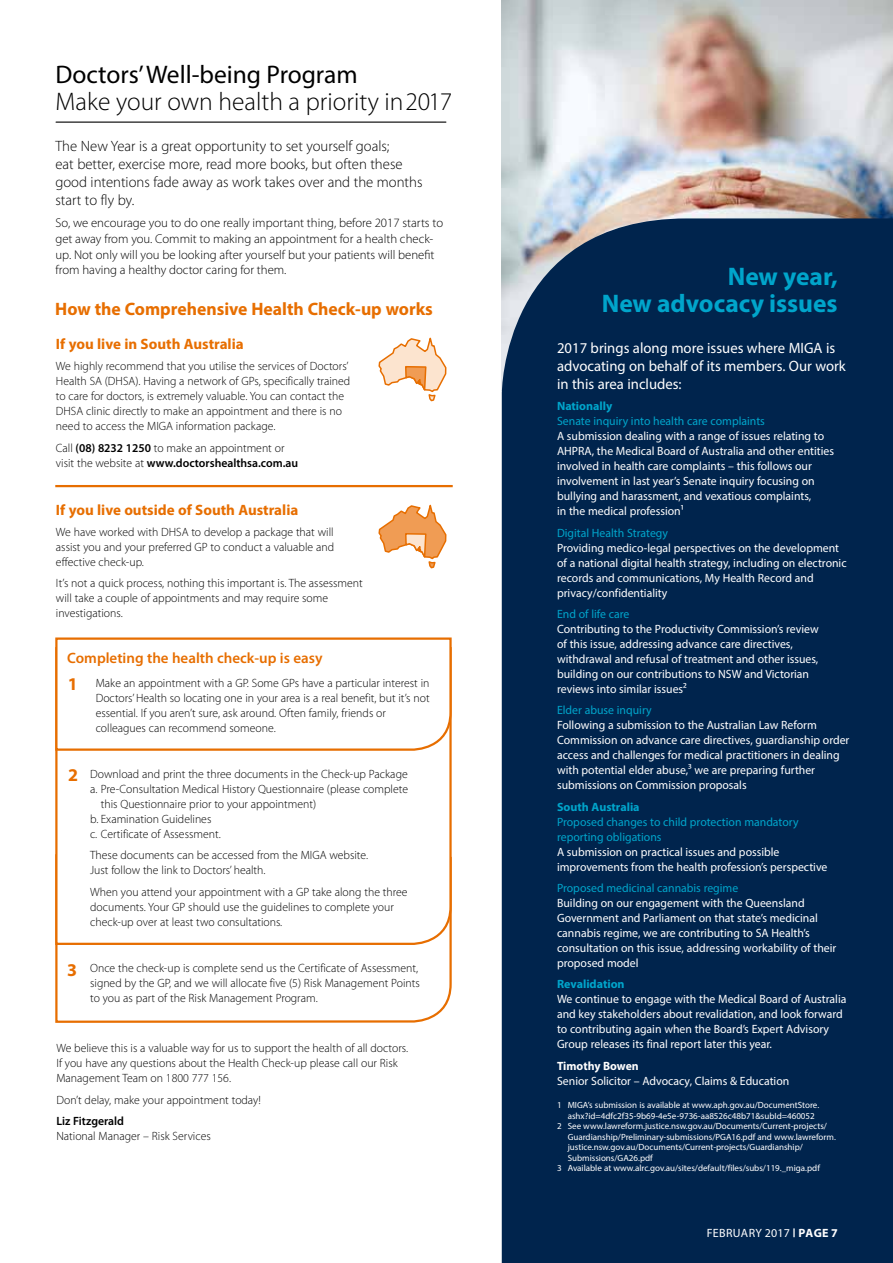
<style>
.page{position:relative;width:893px;height:1263px;background:#fff}
.page>*{position:absolute;margin:0;border:0;box-sizing:border-box;transform-origin:0 0}
.t1{font:300 25.5px "Myriad Pro";color:#000}
.t2{font:700 25.5px/27px "Myriad Pro";color:#00a5cb;text-align:right}
.t3{font:25.5px "Myriad Pro";color:#000}
.t4{font:700 18px "Myriad Pro";color:#e76e00}
.t5{font:300 15px/18px "Myriad Pro";color:#000}
.t6{font:15px/18px "Myriad Pro";color:#fff}
.t7{font:700 15px "Myriad Pro";color:#e76e00}
.t8{font:600 15px "Myriad Pro";color:#e76e00}
.t9{font:300 12.75px/15.8px "Myriad Pro";color:#000}
.t10{font:300 12px/15px "Myriad Pro";color:#000}
.t11{font:12px/15px "Myriad Pro";color:#fff}
.t12{font:12px/15px "Myriad Pro";color:#00a5cb}
.t13{font:700 12px "Myriad Pro";color:#00a5cb}
.t14{font:12px "Myriad Pro";letter-spacing:.03em;color:#fff}
.t15{font:600 12px "Myriad Pro";color:#000}
.t16{font:700 12px "Myriad Pro";color:#fff}
.t17{font:9px "Myriad Pro";color:#fff}
.s1{font-weight:600}
.s2{font-weight:700}
</style>
<div class="page">
<img style="left:502px;top:0;width:391px;height:218px">
<div style="left:502px;top:218px;width:391px;height:1045px;background:#00244d"></div>
<svg style="left:55px;top:946px;width:397px;height:77px"></svg>
<svg style="left:55px;top:752px;width:397px;height:194px"></svg>
<hr style="left:56px;top:122px;width:390px;height:1px;background:#000">
<svg style="left:378px;top:337px;width:69px;height:65px"></svg>
<svg style="left:378px;top:504px;width:69px;height:65px"></svg>
<svg style="left:55px;top:637px;width:397px;height:115px"></svg>
<hr style="left:55px;top:485px;width:398px;height:2px;background:#e76e00">
<h1 class="t3" style="left:55px;top:59px;width:304px">Doctors’ Well-being Program</h1>
<h1 class="t1" style="left:55px;top:86px;width:398px">Make your own health a priority in 2017</h1>
<p class="t5" style="left:55px;top:137px;width:369px">The New Year is a great opportunity to set yourself goals;<br>eat better, exercise more, read more books, but often these good intentions fade away as work takes over and the months start to fly by.</p>
<p class="t9" style="left:55px;top:215px;width:389px">So, we encourage you to do one really important thing, before 2017 starts to get away from you. Commit to making an appointment for a health check&shy;up. Not only will you be looking after yourself but your patients will benefit from having a healthy doctor caring for them.</p>
<h2 class="t4" style="left:55px;top:297px;width:379px">How the Comprehensive Health Check-up works</h2>
<p class="t7" style="left:56px;top:334px;width:189px">If you live in South Australia</p>
<p class="t10" style="left:56px;top:359px;width:296px">We highly recommend that you utilise the services of Doctors’ Health SA (DHSA). Having a network of GPs, specifically trained to care for doctors, is extremely valuable. You can contact the DHSA clinic directly to make an appointment and there is no need to access the MIGA information package.</p>
<p class="t10" style="left:56px;top:440px;width:244px">Call <span class="s1">(08) 8232 1250</span> to make an appointment or visit the website at <span class="s1">www.doctorshealthsa.com.au</span></p>
<p class="t7" style="left:56px;top:500px;width:244px">If you live outside of South Australia</p>
<p class="t10" style="left:56px;top:524px;width:280px;text-align:justify">We have worked with DHSA to develop a package that will assist you and your preferred GP to conduct a valuable and effective check-up.</p>
<p class="t10" style="left:56px;top:576px;width:308px">It’s not a quick process, nothing this important is. The assessment will take a couple of appointments and may require some investigations.</p>
<p class="t8" style="left:67px;top:648px;width:257px">Completing the health check-up is easy</p>
<h2 class="t4" style="left:68px;top:672px;width:11px">1</h2>
<p class="t10" style="left:96px;top:676px;width:335px">Make an appointment with a GP. Some GPs have a particular interest in Doctors’ Health so locating one in your area is a real benefit, but it’s not essential. If you aren’t sure, ask around. Often family, friends or colleagues can recommend someone.</p>
<h2 class="t4" style="left:68px;top:763px;width:11px">2</h2>
<p class="t10" style="left:90px;top:766px;width:319px">Download and print the three documents in the Check-up Package</p>
<p class="t10" style="left:90px;top:781px;width:319px">a. Pre-Consultation Medical History Questionnaire (please complete</p>
<p class="t10" style="left:101px;top:796px;width:217px">this Questionnaire prior to your appointment)</p>
<p class="t10" style="left:90px;top:811px;width:123px">b. Examination Guidelines</p>
<p class="t10" style="left:90px;top:826px;width:132px">c. Certificate of Assessment.</p>
<p class="t10" style="left:90px;top:847px;width:279px">These documents can be accessed from the MIGA website.<br>Just follow the link to Doctors’ health.</p>
<p class="t10" style="left:90px;top:884px;width:319px">When you attend your appointment with a GP take along the three documents. Your GP should use the guidelines to complete your check-up over at least two consultations.</p>
<p class="t10" style="left:90px;top:961px;width:331px">Once the check-up is complete send us the Certificate of Assessment, signed by the GP, and we will allocate five (5) Risk Management Points to you as part of the Risk Management Program.</p>
<p class="t10" style="left:56px;top:1041px;width:353px">We believe this is a valuable way for us to support the health of all doctors.<br>If you have any questions about the Health Check-up please call our Risk<br>Management Team on 1800 777 156.</p>
<p class="t10" style="left:56px;top:1092px;width:206px">Don’t delay, make your appointment today!</p>
<p class="t15" style="left:56px;top:1113px;width:69px">Liz Fitzgerald</p>
<p class="t10" style="left:56px;top:1128px;width:156px">National Manager – Risk Services</p>
<h2 class="t4" style="left:67px;top:958px;width:11px">3</h2>
<h1 class="t2" style="left:602px;top:262px;width:237px">New year,<br>New advocacy issues</h1>
<p class="t6" style="left:557px;top:338px;width:290px">2017 brings along more issues where MIGA is advocating on behalf of its members. Our work in this area includes:</p>
<p class="t13" style="left:557px;top:398px;width:57px">Nationally</p>
<p class="t12" style="left:557px;top:413px;width:209px">Senate inquiry into health care complaints</p>
<p class="t11" style="left:557px;top:428px;width:279px">A submission dealing with a range of issues relating to AHPRA, the Medical Board of Australia and other entities involved in health care complaints – this follows our involvement in last year’s Senate inquiry focusing on bullying and harassment, and vexatious complaints,<br>in the medical profession¹</p>
<p class="t12" style="left:557px;top:525px;width:112px">Digital Health Strategy</p>
<p class="t11" style="left:557px;top:540px;width:291px">Providing medico-legal perspectives on the development of a national digital health strategy, including on electronic records and communications, My Health Record and privacy/confidentiality</p>
<p class="t12" style="left:557px;top:606px;width:74px">End of life care</p>
<p class="t11" style="left:557px;top:621px;width:263px">Contributing to the Productivity Commission’s review of this issue, addressing advance care directives, withdrawal and refusal of treatment and other issues, building on our contributions to NSW and Victorian reviews into similar issues²</p>
<p class="t12" style="left:557px;top:702px;width:96px">Elder abuse inquiry</p>
<p class="t11" style="left:557px;top:717px;width:294px">Following a submission to the Australian Law Reform Commission on advance care directives, guardianship order access and challenges for medical practitioners in dealing with potential elder abuse,³ we are preparing further submissions on Commission proposals</p>
<p class="t13" style="left:557px;top:799px;width:84px">South Australia</p>
<p class="t12" style="left:557px;top:814px;width:243px">Proposed changes to child protection mandatory reporting obligations</p>
<p class="t11" style="left:557px;top:844px;width:272px">A submission on practical issues and possible improvements from the health profession’s perspective</p>
<p class="t12" style="left:557px;top:880px;width:183px">Proposed medicinal cannabis regime</p>
<p class="t11" style="left:557px;top:895px;width:281px">Building on our engagement with the Queensland Government and Parliament on that state’s medicinal cannabis regime, we are contributing to SA Health’s consultation on this issue, addressing workability of their proposed model</p>
<p class="t13" style="left:557px;top:976px;width:69px">Revalidation</p>
<p class="t11" style="left:557px;top:992px;width:291px">We continue to engage with the Medical Board of Australia and key stakeholders about revalidation, and look forward to contributing again when the Board’s Expert Advisory Group releases its final report later this year.</p>
<p class="t16" style="left:557px;top:1058px;width:83px">Timothy Bowen</p>
<p class="t11" style="left:557px;top:1073px;width:234px">Senior Solicitor – Advocacy, Claims &amp; Education</p>
<p class="t17" style="left:557px;top:1099px;width:264px">1 MIGA’s submission is available at www.aph.gov.au/DocumentStore.</p>
<p class="t17" style="left:568px;top:1110px;width:249px">ashx?id=4dfc2f35-9b69-4e5e-9736-aa8526c48b71&amp;subId=460052</p>
<p class="t17" style="left:557px;top:1120px;width:271px">2 See www.lawreform.justice.nsw.gov.au/Documents/Current-projects/</p>
<p class="t17" style="left:568px;top:1131px;width:270px">Guardianship/Preliminary-submissions/PGA16.pdf and www.lawreform.</p>
<p class="t17" style="left:568px;top:1141px;width:237px">justice.nsw.gov.au/Documents/Current-projects/Guardianship/</p>
<p class="t17" style="left:568px;top:1152px;width:87px">Submissions/GA26.pdf</p>
<p class="t17" style="left:557px;top:1162px;width:264px">3 Available at www.alrc.gov.au/sites/default/files/subs/119._miga.pdf</p>
<p class="t14" style="left:707px;top:1226px;width:133px">FEBRUARY 2017 <sup>|</sup> <span class="s2">PAGE 7</span></p>
</div>
